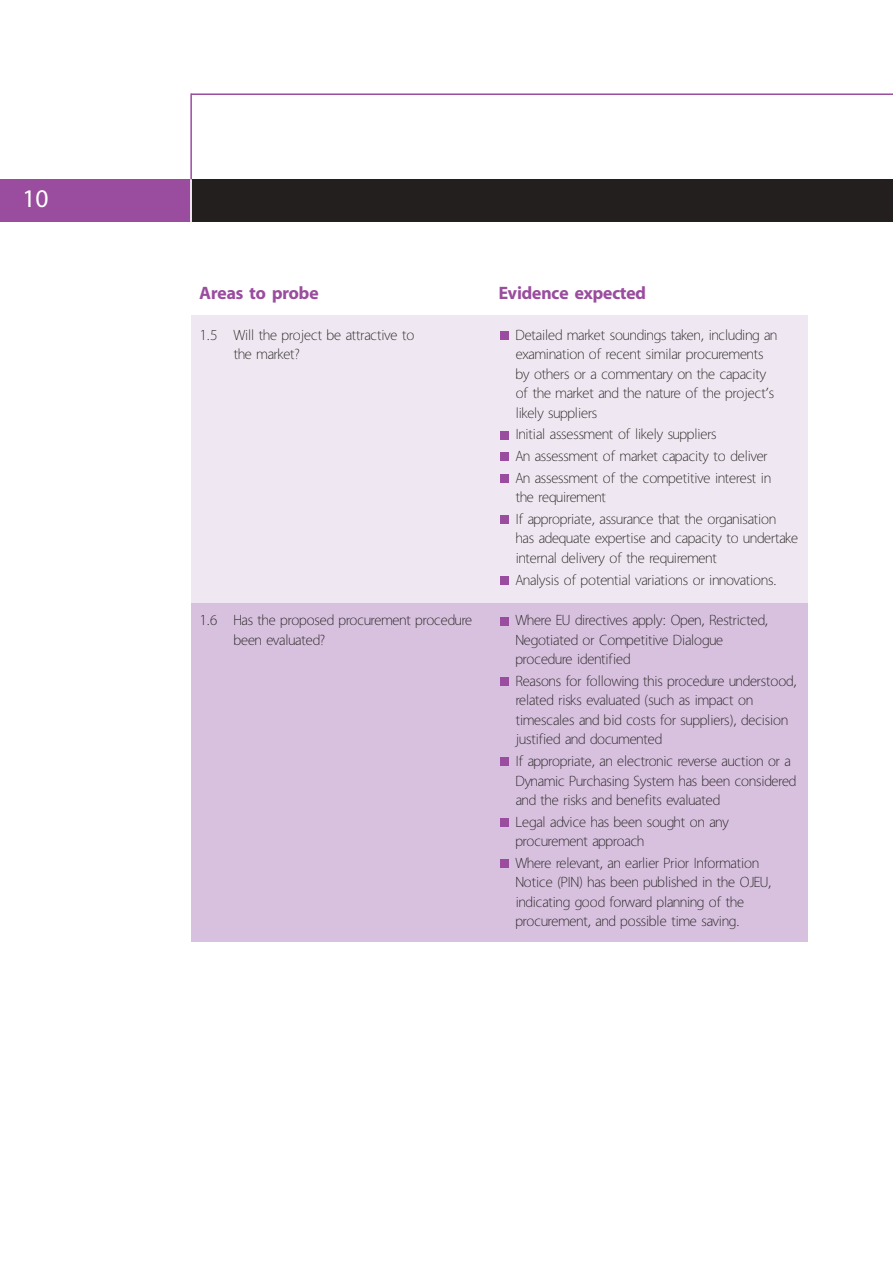
<style>
.page{position:relative;width:893px;height:1263px;background:#fff}
.page>*{position:absolute;margin:0;border:0;box-sizing:border-box;transform-origin:0 0}
.t1{font:25.5px "Redford";color:#fff}
.t2{font:700 18px "Redford";color:#9a4d9e}
.t3{font:300 15px/19.5px "Redford";color:#231f1f}
</style>
<div class="page">
<div style="left:191px;top:316px;width:617px;height:620px;background:#efe8f2"></div>
<div style="left:191px;top:603px;width:617px;height:339px;background:#d7c1de"></div>
<div style="left:0;top:179px;width:191px;height:43px;background:#9a4d9e"></div>
<div style="left:191px;top:179px;width:702px;height:43px;background:#231f1f"></div>
<hr style="left:191px;top:93px;width:702px;height:2px;background:#9a4d9e">
<hr style="left:190px;top:93px;width:2px;height:86px;background:#9a4d9e">
<hr style="left:190px;top:179px;width:2px;height:43px;background:#fff">
<div style="left:500px;top:859px;width:9px;height:9px;background:#9a4d9e"></div>
<div style="left:500px;top:818px;width:9px;height:9px;background:#9a4d9e"></div>
<div style="left:500px;top:757px;width:9px;height:9px;background:#9a4d9e"></div>
<div style="left:500px;top:677px;width:9px;height:9px;background:#9a4d9e"></div>
<div style="left:500px;top:617px;width:9px;height:8px;background:#9a4d9e"></div>
<div style="left:500px;top:576px;width:9px;height:8px;background:#9a4d9e"></div>
<div style="left:500px;top:515px;width:9px;height:9px;background:#9a4d9e"></div>
<div style="left:500px;top:474px;width:9px;height:9px;background:#9a4d9e"></div>
<div style="left:500px;top:453px;width:9px;height:8px;background:#9a4d9e"></div>
<div style="left:500px;top:431px;width:9px;height:8px;background:#9a4d9e"></div>
<div style="left:500px;top:331px;width:9px;height:9px;background:#9a4d9e"></div>
<h1 class="t1" style="left:23px;top:189px;width:28px">10</h1>
<p class="t2" style="left:200px;top:286px;width:120px">Areas to probe</p>
<p class="t3" style="left:234px;top:326px;width:182px;text-indent:-34px">1.5 Will the project be attractive to the market?</p>
<p class="t3" style="left:234px;top:612px;width:240px;text-indent:-34px">1.6 Has the proposed procurement procedure been evaluated?</p>
<p class="t2" style="left:499px;top:286px;width:149px">Evidence expected</p>
<p class="t3" style="left:516px;top:326px;width:263px">Detailed market soundings taken, including an examination of recent similar procurements by others or a commentary on the capacity of the market and the nature of the project’s likely suppliers</p>
<p class="t3" style="left:516px;top:425px;width:257px;line-height:21.6px">Initial assessment of likely suppliers<br>An assessment of market capacity to deliver<br>An assessment of the competitive interest in</p>
<p class="t3" style="left:516px;top:488px;width:262px;line-height:21.6px">the requirement<br>If appropriate, assurance that the organisation</p>
<p class="t3" style="left:516px;top:530px;width:284px">has adequate expertise and capacity to undertake internal delivery of the requirement</p>
<p class="t3" style="left:516px;top:571px;width:263px">Analysis of potential variations or innovations.</p>
<p class="t3" style="left:516px;top:612px;width:254px">Where EU directives apply: Open, Restricted,<br>Negotiated or Competitive Dialogue procedure identified</p>
<p class="t3" style="left:516px;top:672px;width:282px">Reasons for following this procedure understood, related risks evaluated (such as impact on timescales and bid costs for suppliers), decision justified and documented</p>
<p class="t3" style="left:516px;top:753px;width:282px">If appropriate, an electronic reverse auction or a<br>Dynamic Purchasing System has been considered and the risks and benefits evaluated</p>
<p class="t3" style="left:516px;top:813px;width:215px">Legal advice has been sought on any procurement approach</p>
<p class="t3" style="left:516px;top:854px;width:257px">Where relevant, an earlier Prior Information Notice (PIN) has been published in the OJEU, indicating good forward planning of the procurement, and possible time saving.</p>
</div>
